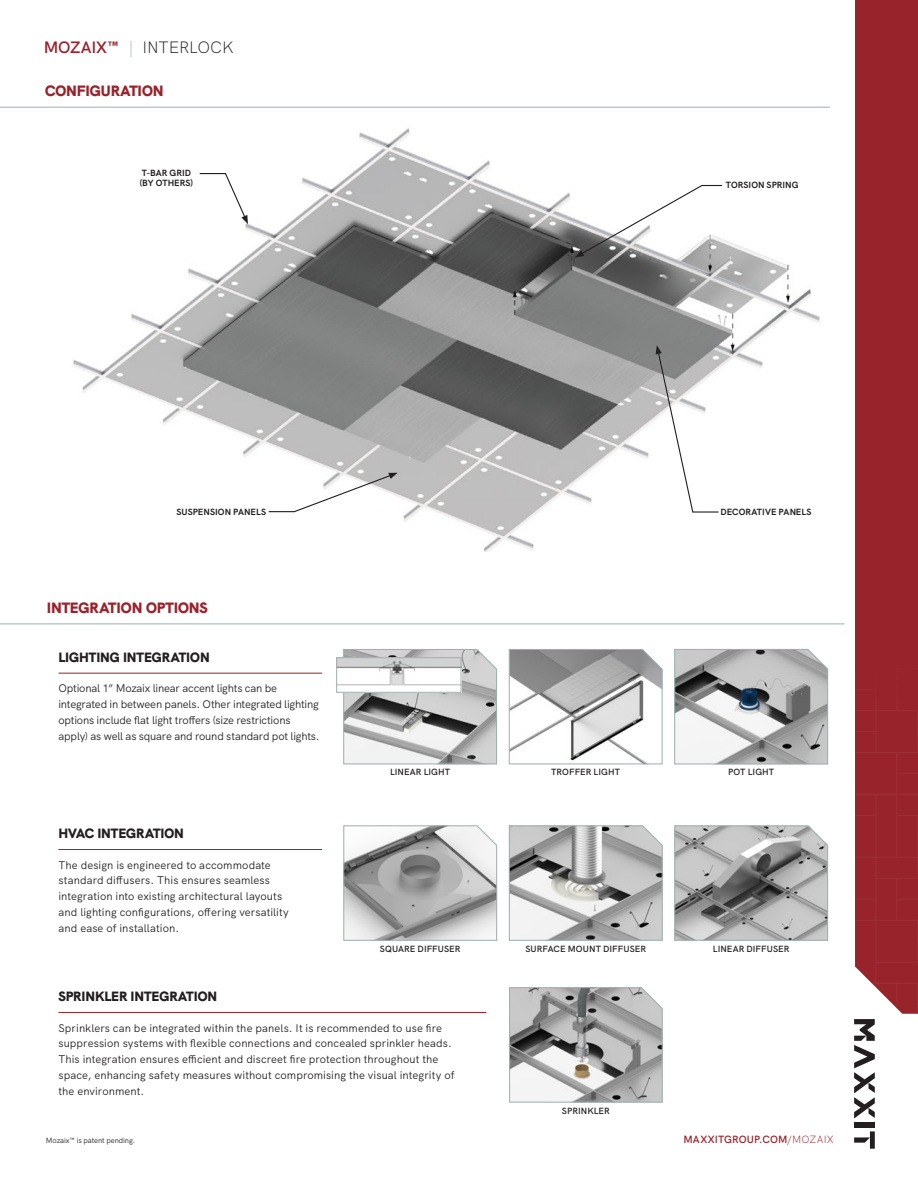
<style>
.page{position:relative;width:918px;height:1188px;background:#fff}
.page>*{position:absolute;margin:0;border:0;box-sizing:border-box;transform-origin:0 0}
.t1{font:300 16.5px "HK Grotesk";letter-spacing:-.01em;color:#231f20}
.t2{font:900 15px "HK Grotesk";letter-spacing:-.005em;color:#98232b}
.t3{font:900 13.5px "HK Grotesk";letter-spacing:-.005em;color:#231f20}
.t4{font:11.1px/15.8px "HK Grotesk";letter-spacing:.005em;color:#231f20}
.t5{font:11.1px/15.8px "HK Grotesk";letter-spacing:-.02em;color:#231f20}
.t6{font:600 10.5px "HK Grotesk";letter-spacing:.01em;color:#98232b}
.t7{font:600 9px "HK Grotesk";letter-spacing:.01em;color:#231f20}
.t8{font:700 9px/9.8px "HK Grotesk";letter-spacing:.005em;color:#231f20}
.t9{font:7.5px "HK Grotesk";letter-spacing:-.01em;color:#231f20}
.s1{font-weight:600;color:#98232b}
.s2{color:#9daeae}
.s3{font-weight:300}
</style>
<div class="page">
<div style="left:854px;top:1122px;width:21px;height:5px;background:#231f20"></div>
<svg style="left:854px;top:1131px;width:21px;height:18px"></svg>
<svg style="left:854px;top:1019px;width:21px;height:100px"></svg>
<img style="left:73px;top:128px;width:747px;height:424px">
<hr style="left:0;top:107px;width:830px;height:1px;background:#9daeae">
<hr style="left:0;top:624px;width:845px;height:1px;background:#9daeae">
<hr style="left:58px;top:1012px;width:428px;height:1px;background:#98232b">
<svg style="left:509px;top:987px;width:154px;height:116px"></svg>
<svg style="left:343px;top:649px;width:154px;height:116px"></svg>
<svg style="left:509px;top:649px;width:154px;height:116px"></svg>
<svg style="left:674px;top:649px;width:154px;height:116px"></svg>
<img style="left:338px;top:659px;width:121px;height:32px">
<div style="left:336px;top:657px;width:125px;height:36px;border:1px solid #9daeae"></div>
<svg style="left:656px;top:345px;width:64px;height:168px"></svg>
<svg style="left:268px;top:473px;width:130px;height:40px"></svg>
<svg style="left:199px;top:172px;width:49px;height:52px"></svg>
<svg style="left:575px;top:184px;width:148px;height:73px"></svg>
<div style="left:855px;top:0;width:63px;height:1014px;background:#98232b"></div>
<hr style="left:876px;top:962px;width:42px;height:1px;background:#231f20">
<hr style="left:875px;top:815px;width:1px;height:42px;background:#231f20">
<hr style="left:875px;top:920px;width:1px;height:42px;background:#231f20">
<hr style="left:896px;top:669px;width:1px;height:42px;background:#231f20">
<hr style="left:855px;top:500px;width:42px;height:1px;background:#231f20">
<svg style="left:855px;top:584px;width:20px;height:1px"></svg>
<svg style="left:855px;top:500px;width:1px;height:42px"></svg>
<hr style="left:896px;top:983px;width:1px;height:31px;background:#231f20">
<svg style="left:897px;top:563px;width:21px;height:22px"></svg>
<svg style="left:855px;top:962px;width:21px;height:22px"></svg>
<hr style="left:875px;top:543px;width:1px;height:42px;background:#231f20">
<svg style="left:917px;top:984px;width:1px;height:30px"></svg>
<svg style="left:876px;top:605px;width:41px;height:1px"></svg>
<hr style="left:875px;top:648px;width:1px;height:63px;background:#231f20">
<hr style="left:876px;top:983px;width:42px;height:1px;background:#231f20">
<svg style="left:896px;top:500px;width:22px;height:43px"></svg>
<hr style="left:917px;top:920px;width:1px;height:42px;background:#231f20">
<div style="left:855px;top:710px;width:63px;height:106px;background:#98232b"></div>
<hr style="left:855px;top:542px;width:42px;height:1px;background:#231f20">
<hr style="left:875px;top:585px;width:1px;height:42px;background:#231f20">
<hr style="left:855px;top:585px;width:1px;height:42px;background:#231f20">
<hr style="left:896px;top:794px;width:1px;height:63px;background:#231f20">
<hr style="left:855px;top:920px;width:1px;height:63px;background:#231f20">
<hr style="left:917px;top:815px;width:1px;height:42px;background:#231f20">
<hr style="left:896px;top:543px;width:1px;height:63px;background:#231f20">
<hr style="left:917px;top:585px;width:1px;height:42px;background:#231f20">
<div style="left:855px;top:626px;width:63px;height:64px;background:#98232b"></div>
<div style="left:855px;top:857px;width:63px;height:64px;background:#98232b"></div>
<hr style="left:58px;top:673px;width:264px;height:1px;background:#98232b">
<hr style="left:58px;top:849px;width:264px;height:1px;background:#98232b">
<svg style="left:343px;top:825px;width:154px;height:116px"></svg>
<svg style="left:509px;top:825px;width:154px;height:116px"></svg>
<svg style="left:674px;top:825px;width:154px;height:116px;background:#a4a5a5"></svg>
<p class="t1" style="left:44px;top:34px;width:192px"><span class="s1">MOZAIX™</span> <span class="s2">|</span> INTERLOCK</p>
<p class="t2" style="left:45px;top:79px;width:120px">CONFIGURATION</p>
<p class="t8" style="left:140px;top:167px;width:55px">T-BAR GRID (BY OTHERS)</p>
<p class="t8" style="left:726px;top:179px;width:74px">TORSION SPRING</p>
<p class="t8" style="left:176px;top:506px;width:91px">SUSPENSION PANELS</p>
<p class="t8" style="left:720px;top:506px;width:92px">DECORATIVE PANELS</p>
<p class="t2" style="left:47px;top:596px;width:163px">INTEGRATION OPTIONS</p>
<p class="t3" style="left:58px;top:646px;width:153px">LIGHTING INTEGRATION</p>
<p class="t5" style="left:58px;top:680px;width:263px">Optional 1” Mozaix linear accent lights can be integrated in between panels. Other integrated lighting options include flat light troffers (size restrictions apply) as well as square and round standard pot lights.</p>
<p class="t3" style="left:58px;top:823px;width:127px">HVAC INTEGRATION</p>
<p class="t4" style="left:58px;top:856px;width:232px">The design is engineered to accommodate standard diffusers. This ensures seamless integration into existing architectural layouts and lighting configurations, offering versatility and ease of installation.</p>
<p class="t7" style="left:390px;top:765px;width:62px">LINEAR LIGHT</p>
<p class="t7" style="left:551px;top:765px;width:70px">TROFFER LIGHT</p>
<p class="t7" style="left:728px;top:765px;width:48px">POT LIGHT</p>
<p class="t7" style="left:380px;top:941px;width:82px">SQUARE DIFFUSER</p>
<p class="t7" style="left:525px;top:941px;width:122px">SURFACE MOUNT DIFFUSER</p>
<p class="t7" style="left:713px;top:941px;width:78px">LINEAR DIFFUSER</p>
<p class="t3" style="left:58px;top:986px;width:160px">SPRINKLER INTEGRATION</p>
<p class="t4" style="left:58px;top:1019px;width:398px">Sprinklers can be integrated within the panels. It is recommended to use fire suppression systems with flexible connections and concealed sprinkler heads.<br>This integration ensures efficient and discreet fire protection throughout the space, enhancing safety measures without compromising the visual integrity of the environment.</p>
<p class="t7" style="left:562px;top:1103px;width:49px">SPRINKLER</p>
<p class="t9" style="left:46px;top:1135px;width:91px">Mozaix™ is patent pending.</p>
<p class="t6" style="left:684px;top:1131px;width:152px">MAXXITGROUP.COM<span class="s3">/MOZAIX</span></p>
</div>
